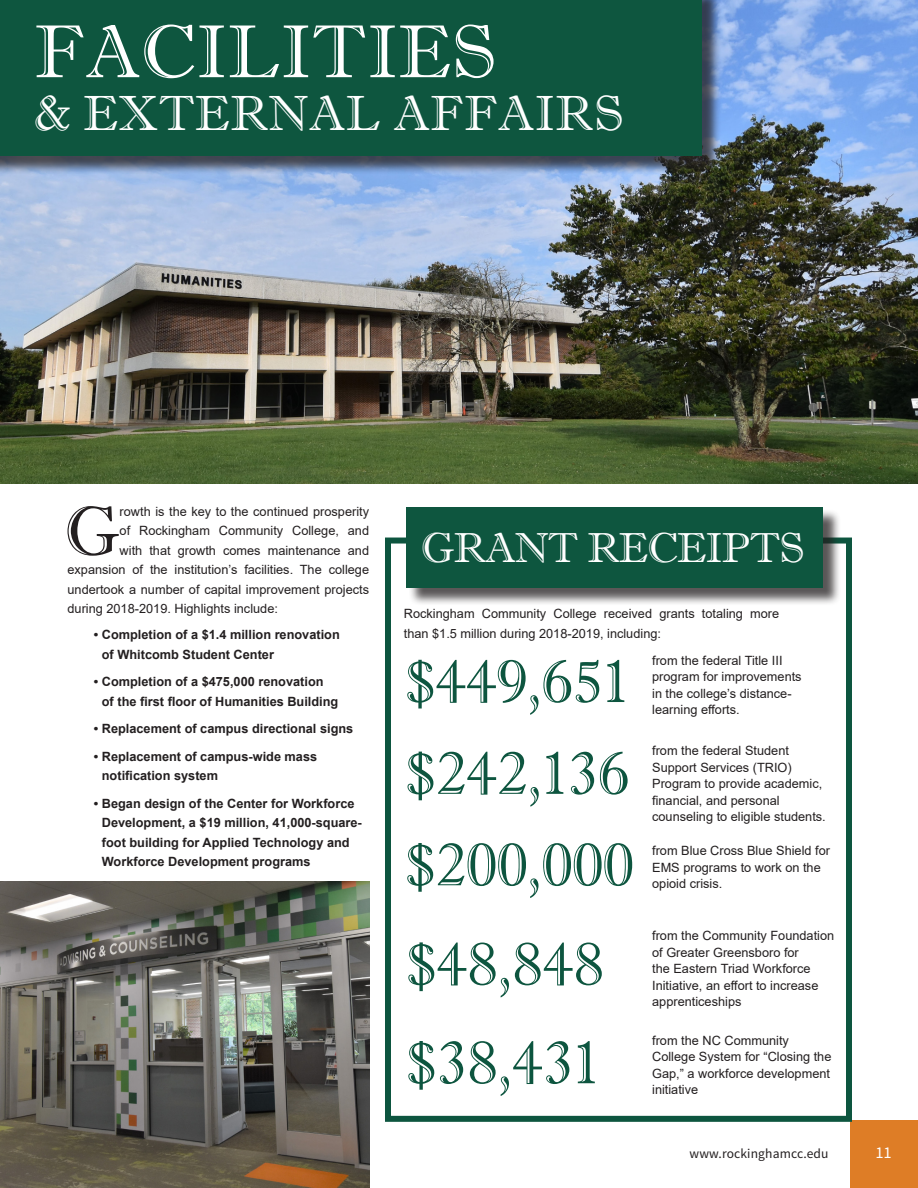
<style>
.page{position:relative;width:918px;height:1188px;background:#fff}
.page>*{position:absolute;margin:0;border:0;box-sizing:border-box;transform-origin:0 0}
.t1{font:75px "Imprint MT Shadow";letter-spacing:.01em;color:#fff}
.t2{font:69.3px "Imprint MT Shadow";color:#231f20}
.t3{font:60px "Imprint MT Shadow";color:#0d553f}
.t4{font:49.5px "Imprint MT Shadow";letter-spacing:.01em;color:#fff}
.t5{font:42px "Imprint MT Shadow";letter-spacing:-.02em;color:#fff}
.t6{font:16.5px "Source Sans Pro";color:#fff}
.t7{font:13.5px "Source Sans Pro";letter-spacing:.01em;color:#231f20}
.t8{font:12.75px/16.5px "Arial";color:#231f20}
.t9{font:700 12.75px/19.5px "Arial";color:#231f20}
</style>
<div class="page">
<img style="left:0;top:0;width:918px;height:484px">
<div style="left:0;top:0;width:721px;height:175px;background:#231f20;opacity:.75"></div>
<div style="left:0;top:0;width:702px;height:156px;background:#0e563f"></div>
<div style="left:850px;top:1120px;width:68px;height:68px;background:#de7d26"></div>
<div style="left:385px;top:538px;width:467px;height:584px;border:6px solid #0d553f"></div>
<div style="left:408px;top:509px;width:433px;height:97px;background:#231f20;opacity:.75"></div>
<div style="left:406px;top:507px;width:416px;height:81px;background:#0e563f"></div>
<img style="left:0;top:881px;width:369px;height:307px">
<p class="t1" style="left:34px;top:8px;width:464px">FACILITIES</p>
<p class="t4" style="left:34px;top:84px;width:591px">&amp; EXTERNAL AFFAIRS</p>
<p class="t2" style="left:65px;top:490px;width:56px">G</p>
<p class="t8" style="left:120px;top:503px;width:251px">rowth is the key to the continued prosperity</p>
<p class="t8" style="left:120px;top:522px;width:251px">of Rockingham Community College, and</p>
<p class="t8" style="left:120px;top:542px;width:251px">with that growth comes maintenance and</p>
<p class="t8" style="left:68px;top:561px;width:303px">expansion of the institution’s facilities. The college</p>
<p class="t8" style="left:68px;top:581px;width:303px">undertook a number of capital improvement projects</p>
<p class="t8" style="left:68px;top:600px;width:212px">during 2018-2019. Highlights include:</p>
<p class="t9" style="left:102px;top:625px;width:240px;text-indent:-8px">• Completion of a $1.4 million renovation of Whitcomb Student Center</p>
<p class="t9" style="left:102px;top:672px;width:238px;text-indent:-8px">• Completion of a $475,000 renovation of the first floor of Humanities Building</p>
<p class="t9" style="left:94px;top:719px;width:261px">• Replacement of campus directional signs</p>
<p class="t9" style="left:102px;top:747px;width:217px;text-indent:-8px">• Replacement of campus-wide mass notification system</p>
<p class="t9" style="left:102px;top:794px;width:262px;text-indent:-8px">• Began design of the Center for Workforce Development, a $19 million, 41,000-square&shy;foot building for Applied Technology and Workforce Development programs</p>
<p class="t5" style="left:421px;top:523px;width:385px">GRANT RECEIPTS</p>
<p class="t8" style="left:404px;top:604px;width:377px;line-height:19.5px">Rockingham Community College received grants totaling more than $1.5 million during 2018-2019, including:</p>
<p class="t8" style="left:652px;top:652px;width:151px">from the federal Title III program for improvements in the college’s distance-</p>
<p class="t3" style="left:405px;top:646px;width:225px">$449,651</p>
<p class="t8" style="left:652px;top:701px;width:89px">learning efforts.</p>
<p class="t3" style="left:405px;top:738px;width:225px">$242,136</p>
<p class="t3" style="left:405px;top:830px;width:230px">$200,000</p>
<p class="t3" style="left:406px;top:929px;width:199px">$48,848</p>
<p class="t3" style="left:406px;top:1028px;width:195px">$38,431</p>
<p class="t8" style="left:652px;top:742px;width:138px">from the federal Student</p>
<p class="t8" style="left:652px;top:759px;width:141px">Support Services (TRIO)</p>
<p class="t8" style="left:652px;top:775px;width:175px">Program to provide academic, financial, and personal counseling to eligible students.</p>
<p class="t8" style="left:652px;top:843px;width:179px">from Blue Cross Blue Shield for<br>EMS programs to work on the opioid crisis.</p>
<p class="t8" style="left:652px;top:927px;width:184px">from the Community Foundation of Greater Greensboro for<br>the Eastern Triad Workforce<br>Initiative, an effort to increase apprenticeships</p>
<p class="t8" style="left:652px;top:1032px;width:181px">from the NC Community<br>College System for “Closing the<br>Gap,” a workforce development initiative</p>
<p class="t7" style="left:690px;top:1145px;width:140px">www.rockinghamcc.edu</p>
<p class="t6" style="left:875px;top:1142px;width:18px">11</p>
</div>
